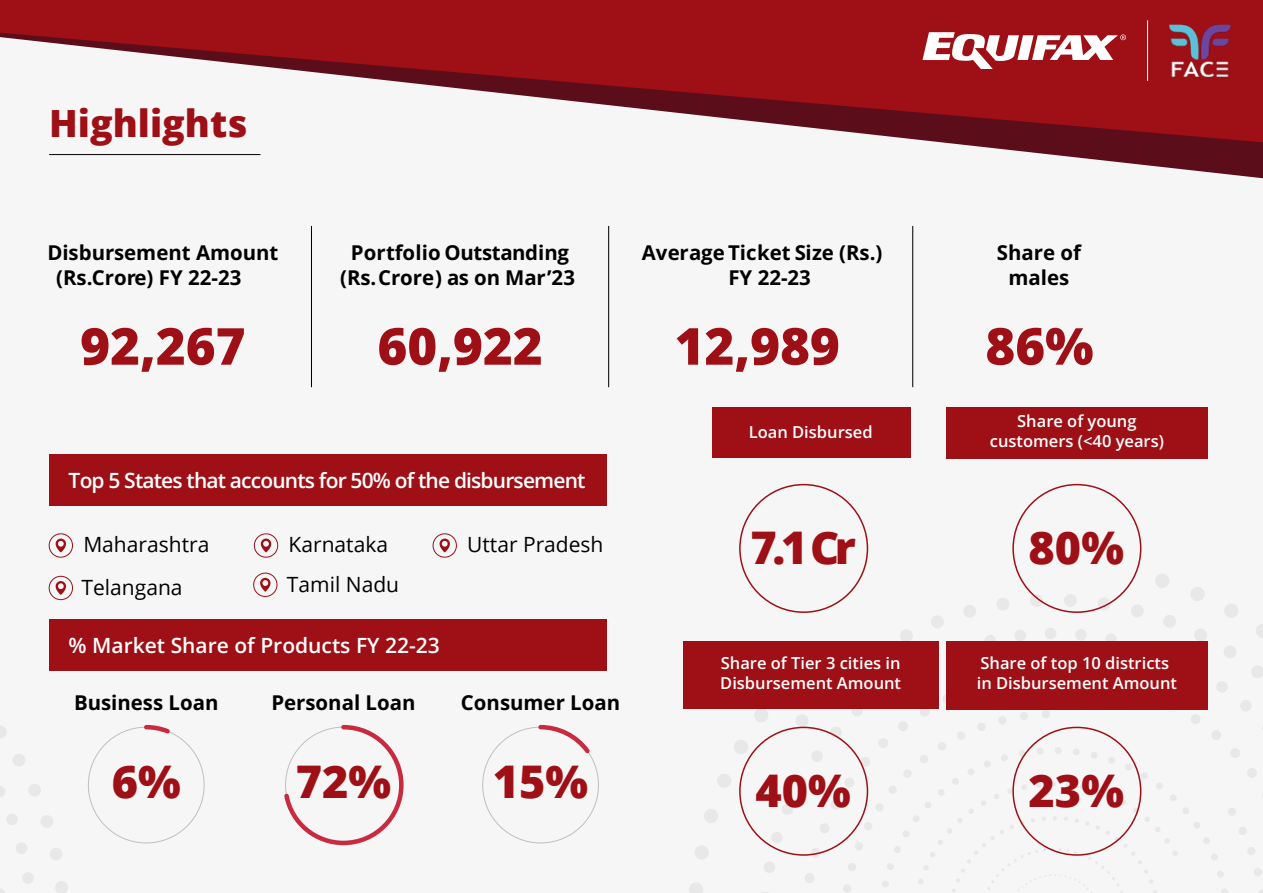
<style>
.page{position:relative;width:1263px;height:893px;background:#fff}
.page>*{position:absolute;margin:0;border:0;box-sizing:border-box;transform-origin:0 0}
.t1{font:800 51px "Open Sans";color:#9e0f16}
.t2{font:800 45px "Open Sans";color:#9e0f16}
.t3{font:800 37.5px "Open Sans";color:#9e0f16}
.t4{font:21px "Open Sans";color:#000}
.t5{font:600 21px "Open Sans";letter-spacing:-.04em;color:#fff}
.t6{font:600 21px "Open Sans";color:#fff}
.t7{font:700 20.4px/24.5px "Open Sans";color:#000}
.t8{font:600 16.5px/19.8px "Open Sans";color:#fff}
</style>
<div class="page">
<div style="left:0;top:1px;width:1263px;height:892px;background:#f6f6f6"></div>
<svg style="left:49px;top:142px;width:1214px;height:36px"></svg>
<svg style="left:0;top:0;width:1263px;height:142px;fill:#9e0f16"></svg>
<svg style="left:689px;top:574px;width:574px;height:319px"></svg>
<svg style="left:0;top:726px;width:68px;height:167px"></svg>
<svg style="left:922px;top:32px;width:204px;height:37px"></svg>
<hr style="left:1147px;top:20px;width:1px;height:61px;background:#fff">
<img style="left:1169px;top:25px;width:62px;height:51px">
<hr style="left:311px;top:226px;width:1px;height:161px;background:#000">
<hr style="left:608px;top:226px;width:1px;height:161px;background:#000">
<hr style="left:912px;top:226px;width:1px;height:161px;background:#000">
<div style="left:49px;top:454px;width:558px;height:52px;background:#9e0f16"></div>
<svg style="left:56px;top:539px;width:10px;height:13px"></svg>
<div style="left:49px;top:533px;width:24px;height:24px;border:1px solid #9e0f16;border-radius:50%"></div>
<svg style="left:261px;top:539px;width:10px;height:13px"></svg>
<div style="left:254px;top:533px;width:24px;height:24px;border:1px solid #9e0f16;border-radius:50%"></div>
<svg style="left:260px;top:578px;width:10px;height:14px"></svg>
<div style="left:253px;top:573px;width:24px;height:24px;border:1px solid #9e0f16;border-radius:50%"></div>
<div style="left:49px;top:619px;width:558px;height:52px;background:#9e0f16"></div>
<svg style="left:142px;top:724px;width:31px;height:10px"></svg>
<svg style="left:284px;top:724px;width:120px;height:122px"></svg>
<svg style="left:536px;top:724px;width:56px;height:33px"></svg>
<hr style="left:49px;top:154px;width:211px;height:1px;background:#000">
<div style="left:712px;top:407px;width:198px;height:51px;background:#9e0f16"></div>
<div style="left:946px;top:407px;width:262px;height:51px;background:#9e0f16"></div>
<div style="left:683px;top:641px;width:256px;height:68px;background:#9e0f16"></div>
<div style="left:946px;top:641px;width:262px;height:68px;background:#9e0f16"></div>
<svg style="left:439px;top:539px;width:11px;height:13px"></svg>
<div style="left:433px;top:533px;width:24px;height:24px;border:1px solid #9e0f16;border-radius:50%"></div>
<svg style="left:56px;top:581px;width:10px;height:14px"></svg>
<div style="left:49px;top:576px;width:24px;height:24px;border:1px solid #9e0f16;border-radius:50%"></div>
<h3 class="t3" style="left:49px;top:94px;width:200px">Highlights</h3>
<p class="t7" style="left:56px;top:240px;width:224px;text-indent:-9px">Disbursement Amount (Rs.C rore) FY 22-23</p>
<p class="t7" style="left:340px;top:240px;width:236px;text-align:center">Portfolio Outstanding (Rs.Crore) as on Mar’23</p>
<p class="t7" style="left:728px;top:240px;width:156px;text-indent:-87px">Average Ticket Size (Rs.)<br>FY 22-23</p>
<h1 class="t1" style="left:80px;top:307px;width:167px">92,267</h1>
<h1 class="t1" style="left:377px;top:307px;width:167px">60,922</h1>
<h1 class="t1" style="left:675px;top:307px;width:167px">12,989</h1>
<p class="t7" style="left:997px;top:240px;width:86px;text-align:center">Share of males</p>
<h1 class="t1" style="left:985px;top:307px;width:110px">86%</h1>
<p class="t5" style="left:69px;top:466px;width:518px">Top 5 States that accounts for 50% of the disbursement</p>
<p class="t4" style="left:83px;top:530px;width:128px">Maharashtra</p>
<p class="t4" style="left:289px;top:530px;width:101px">Karnataka</p>
<p class="t4" style="left:467px;top:530px;width:138px">Uttar Pradesh</p>
<p class="t4" style="left:82px;top:573px;width:103px">Telangana</p>
<p class="t4" style="left:287px;top:570px;width:114px">Tamil Nadu</p>
<p class="t6" style="left:69px;top:631px;width:373px">% Market Share of Products FY 22-23</p>
<p class="t7" style="left:74px;top:689px;width:146px">Business Loan</p>
<h2 class="t2" style="left:112px;top:748px;width:71px">6%</h2>
<p class="t7" style="left:271px;top:689px;width:146px">Personal Loan</p>
<h2 class="t2" style="left:296px;top:748px;width:97px">72%</h2>
<p class="t7" style="left:461px;top:689px;width:161px">Consumer Loan</p>
<h2 class="t2" style="left:493px;top:748px;width:97px">15%</h2>
<p class="t8" style="left:749px;top:422px;width:125px">Loan Disbursed</p>
<p class="t8" style="left:990px;top:411px;width:176px;text-align:center">Share of young customers (&lt;40 years)</p>
<h2 class="t2" style="left:751px;top:514px;width:107px">7.1 Cr</h2>
<h2 class="t2" style="left:1028px;top:514px;width:97px">80%</h2>
<p class="t8" style="left:720px;top:652px;width:182px">Share of Tier 3 cities in<br>Disbursement Amount</p>
<p class="t8" style="left:977px;top:652px;width:202px">Share of top 10 districts in Disbursement Amount</p>
<h2 class="t2" style="left:755px;top:756px;width:97px">40%</h2>
<h2 class="t2" style="left:1028px;top:756px;width:97px">23%</h2>
</div>
